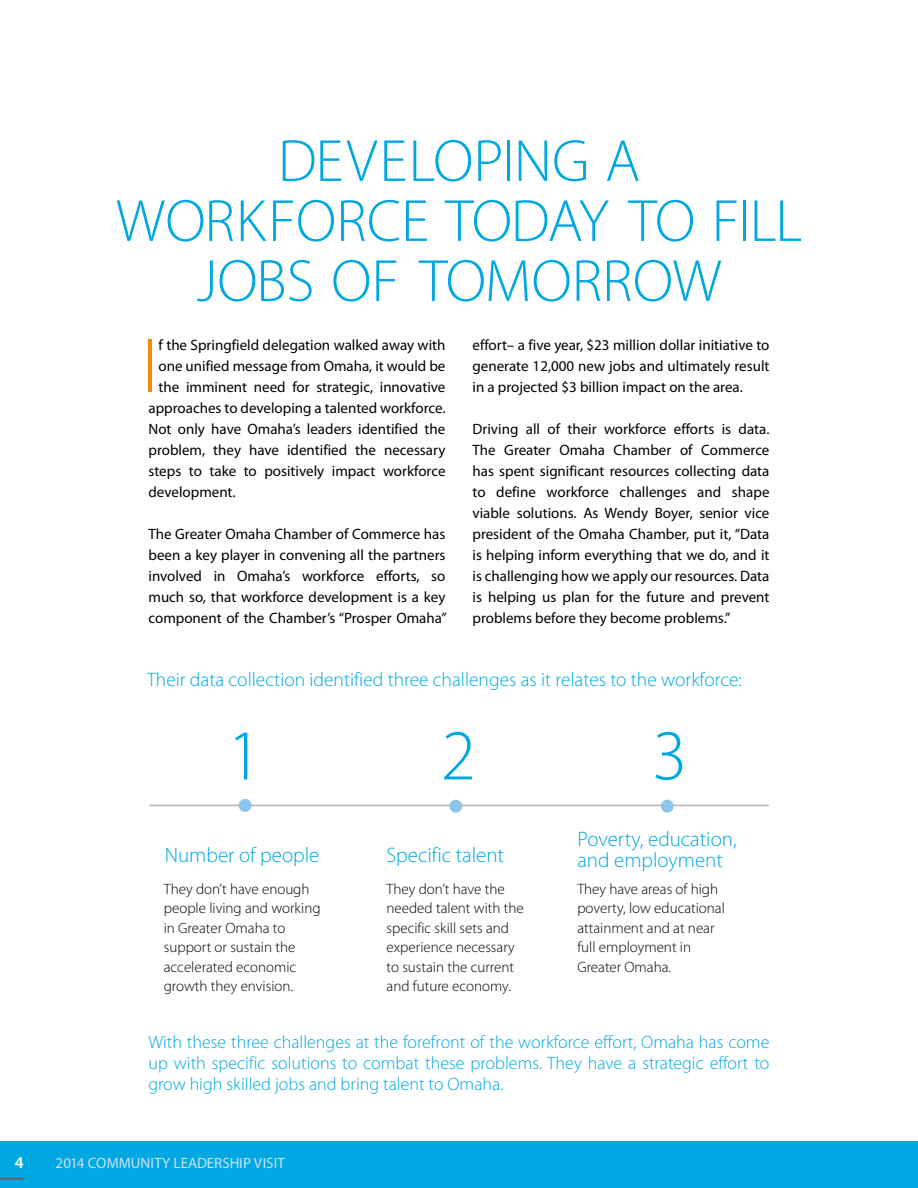
<style>
.page{position:relative;width:918px;height:1188px;background:#fff}
.page>*{position:absolute;margin:0;border:0;box-sizing:border-box;transform-origin:0 0}
.t1{font:300 77.25px "Myriad Pro";color:#f38a00}
.t2{font:300 72px "Myriad Pro";color:#00a8e1}
.t3{font:300 60px/60px "Myriad Pro";color:#00a8e1;text-align:center}
.t4{font:300 21px/21px "Myriad Pro";color:#00a8e1}
.t5{font:300 19.5px "Myriad Pro";color:#00a8e1}
.t6{font:300 18px/21px "Myriad Pro";color:#00a8e1;text-align:justify}
.t7{font:600 16.5px "Myriad Pro";color:#fff}
.t8{font:15px/21px "Myriad Pro";color:#000;text-align:justify}
.t9{font:300 15px/19.5px "Myriad Pro";color:#000}
.t10{font:15px "Myriad Pro";color:#c9e2f4}
</style>
<div class="page">
<div style="left:0;top:1141px;width:918px;height:47px;background:#00a8e1"></div>
<hr style="left:0;top:1178px;width:23px;height:2px;background:#646569">
<hr style="left:149px;top:805px;width:620px;height:1px;background:#b3b2b1">
<div style="left:239px;top:799px;width:13px;height:13px;background:#8cc7eb;border-radius:50%"></div>
<div style="left:449px;top:800px;width:13px;height:13px;background:#8cc7eb;border-radius:50%"></div>
<div style="left:661px;top:800px;width:13px;height:13px;background:#8cc7eb;border-radius:50%"></div>
<h3 class="t3" style="left:116px;top:132px;width:688px">DEVELOPING A<br>WORKFORCE TODAY TO FILL<br>JOBS OF TOMORROW</h3>
<h1 class="t1" style="left:142px;top:323px;width:18px">I</h1>
<p class="t8" style="left:159px;top:334px;width:288px">f the Springfield delegation walked away with</p>
<p class="t8" style="left:159px;top:355px;width:288px">one unified message from Omaha, it would be</p>
<p class="t8" style="left:159px;top:376px;width:288px">the imminent need for strategic, innovative</p>
<p class="t8" style="left:148px;top:397px;width:299px">approaches to developing a talented workforce.</p>
<p class="t8" style="left:148px;top:418px;width:298px">Not only have Omaha’s leaders identified the</p>
<p class="t8" style="left:148px;top:439px;width:298px">problem, they have identified the necessary</p>
<p class="t8" style="left:148px;top:460px;width:299px">steps to take to positively impact workforce</p>
<p class="t8" style="left:148px;top:481px;width:89px">development.</p>
<p class="t8" style="left:148px;top:523px;width:300px">The Greater Omaha Chamber of Commerce has been a key player in convening all the partners involved in Omaha’s workforce efforts, so much so, that workforce development is a key component of the Chamber’s “Prosper Omaha”</p>
<p class="t8" style="left:472px;top:334px;width:299px">effort– a five year, $23 million dollar initiative to generate 12,000 new jobs and ultimately result in a projected $3 billion impact on the area.</p>
<p class="t8" style="left:472px;top:418px;width:299px">Driving all of their workforce efforts is data.<br>The Greater Omaha Chamber of Commerce has spent significant resources collecting data to define workforce challenges and shape viable solutions. As Wendy Boyer, senior vice president of the Omaha Chamber, put it, “Data is helping inform everything that we do, and it is challenging how we apply our resources. Data is helping us plan for the future and prevent problems before they become problems.”</p>
<h3 class="t5" style="left:147px;top:669px;width:596px">Their data collection identified three challenges as it relates to the workforce:</h3>
<h2 class="t2" style="left:227px;top:716px;width:37px">1</h2>
<h2 class="t2" style="left:441px;top:716px;width:37px">2</h2>
<h2 class="t2" style="left:652px;top:716px;width:37px">3</h2>
<h3 class="t4" style="left:165px;top:845px;width:156px">Number of people</h3>
<p class="t9" style="left:164px;top:879px;width:158px">They don’t have enough people living and working in Greater Omaha to support or sustain the accelerated economic growth they envision.</p>
<h3 class="t4" style="left:387px;top:845px;width:119px">Specific talent</h3>
<p class="t9" style="left:387px;top:879px;width:139px">They don’t have the needed talent with the specific skill sets and experience necessary to sustain the current and future economy.</p>
<h3 class="t4" style="left:577px;top:829px;width:161px">Poverty, education, and employment</h3>
<p class="t9" style="left:577px;top:879px;width:149px">They have areas of high poverty, low educational attainment and at near full employment in<br>Greater Omaha.</p>
<p class="t6" style="left:148px;top:1031px;width:622px">With these three challenges at the forefront of the workforce effort, Omaha has come up with specific solutions to combat these problems. They have a strategic effort to grow high skilled jobs and bring talent to Omaha.</p>
<p class="t7" style="left:15px;top:1152px;width:10px">4</p>
<p class="t10" style="left:55px;top:1154px;width:231px">2014 COMMUNITY LEADERSHIP VISIT</p>
</div>
